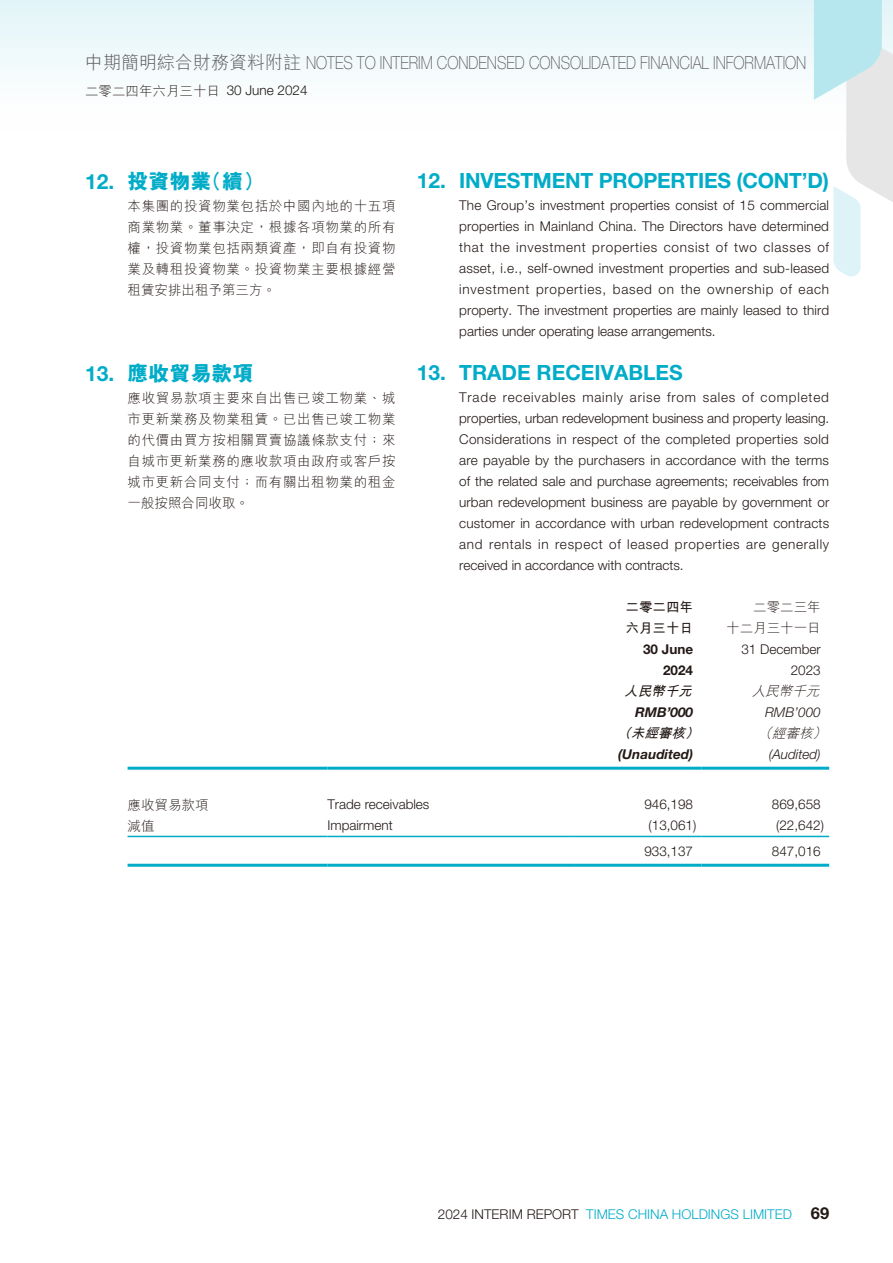
<style>
.page{position:relative;width:893px;height:1263px;background:#fff}
.page>*{position:absolute;margin:0;border:0;box-sizing:border-box;transform-origin:0 0}
.t1{font:700 21px "Helvetica Neue LT Std";letter-spacing:-.01em;color:#00acc8}
.t2{font:800 21px "M Hei HK";color:#00acc8}
.t3{font:100 18px "Helvetica Neue LT Std";color:#595857;scale:.83 1}
.t4{font:300 13.5px/21px "Helvetica Neue LT Std";color:#231916;text-align:justify}
.t5{font:300 13.5px/21px "M Hei HK";letter-spacing:.045em;color:#231916;text-align:justify}
.t6{font:300 13.5px "Helvetica Neue LT Std";color:#00acc8}
.t7{font:300 13.5px/21px "M Hei HK";color:#231916;text-align:right}
.t8{font:italic 700 13.5px "Helvetica Neue LT Std";color:#231916}
.t9{font:italic 300 13.5px "Helvetica Neue LT Std";color:#231916}
.t10{font:italic 700 13.5px "M Hei HK";color:#231916}
.t11{font:700 13.5px/21px "M Hei HK";color:#231916}
.t12{font:700 13.5px/21px "Helvetica Neue LT Std";color:#231916;text-align:right}
.t13{font:italic 300 13.5px "M Hei HK";color:#231916}
.s1{font-family:"M Hei HK";font-weight:300}
.s2{font-family:"Helvetica Neue LT Std"}
.s3{font-family:"Helvetica Neue LT Std";font-weight:700}
.s4{color:#231916}
.s5{font-weight:700;font-size:16.5px;color:#231916}
</style>
<div class="page">
<div style="left:0;top:0;width:893px;height:133px;background:linear-gradient(to bottom,#e2f5f8,#fff)"></div>
<hr style="left:0;top:0;width:1px;height:133px;background:#ddf3f7">
<svg style="left:814px;top:0;width:79px;height:277px"></svg>
<hr style="left:128px;top:767px;width:199px;height:3px;background:#00acc8">
<hr style="left:327px;top:767px;width:247px;height:3px;background:#00acc8">
<hr style="left:574px;top:767px;width:128px;height:3px;background:#00acc8">
<hr style="left:702px;top:767px;width:127px;height:3px;background:#00acc8">
<hr style="left:128px;top:836px;width:199px;height:1px;background:#00acc8">
<hr style="left:327px;top:836px;width:247px;height:1px;background:#00acc8">
<hr style="left:574px;top:836px;width:128px;height:1px;background:#00acc8">
<hr style="left:702px;top:836px;width:127px;height:1px;background:#00acc8">
<hr style="left:128px;top:864px;width:199px;height:3px;background:#00acc8">
<hr style="left:327px;top:864px;width:247px;height:3px;background:#00acc8">
<hr style="left:574px;top:864px;width:128px;height:3px;background:#00acc8">
<hr style="left:702px;top:864px;width:127px;height:3px;background:#00acc8">
<h2 class="t3" style="left:85px;top:53px;width:871px"><span class="s1">中期簡明綜合財務資料附註</span> NOTES TO INTERIM CONDENSED CONSOLIDATED FINANCIAL INFORMATION</h2>
<p class="t7" style="left:85px;top:80px;width:224px">二零二四年六月三十日 <span class="s2">30 June 2024</span></p>
<h1 class="t2" style="left:85px;top:167px;width:181px"><span class="s3">12.</span> 投資物業（續）</h1>
<p class="t5" style="left:128px;top:195px;width:269px">本集團的投資物業包括於中國內地的十五項商業物業。董事決定，根據各項物業的所有權，投資物業包括兩類資產，即自有投資物業及轉租投資物業。投資物業主要根據經營租賃安排出租予第三方。</p>
<h1 class="t2" style="left:85px;top:359px;width:170px"><span class="s3">13.</span> 應收貿易款項</h1>
<p class="t5" style="left:128px;top:387px;width:269px">應收貿易款項主要來自出售已竣工物業、城市更新業務及物業租賃。已出售已竣工物業的代價由買方按相關買賣協議條款支付；來自城市更新業務的應收款項由政府或客戶按城市更新合同支付；而有關出租物業的租金一般按照合同收取。</p>
<h1 class="t1" style="left:417px;top:167px;width:414px">12. INVESTMENT PROPERTIES (CONT’D)</h1>
<p class="t4" style="left:459px;top:194px;width:371px">The Group’s investment properties consist of 15 commercial properties in Mainland China. The Directors have determined that the investment properties consist of two classes of asset, i.e., self-owned investment properties and sub-leased investment properties, based on the ownership of each property. The investment properties are mainly leased to third parties under operating lease arrangements.</p>
<h1 class="t1" style="left:417px;top:359px;width:268px">13. TRADE RECEIVABLES</h1>
<p class="t4" style="left:459px;top:386px;width:372px">Trade receivables mainly arise from sales of completed properties, urban redevelopment business and property leasing.<br>Considerations in respect of the completed properties sold are payable by the purchasers in accordance with the terms of the related sale and purchase agreements; receivables from urban redevelopment business are payable by government or customer in accordance with urban redevelopment contracts and rentals in respect of leased properties are generally received in accordance with contracts.</p>
<p class="t11" style="left:626px;top:596px;width:69px">二零二四年六月三十日</p>
<p class="t7" style="left:726px;top:596px;width:96px">二零二三年<br>十二月三十一日</p>
<p class="t12" style="left:643px;top:638px;width:52px">30 June<br>2024</p>
<p class="t4" style="left:741px;top:638px;width:81px;text-align:right">31 December<br>2023</p>
<p class="t10" style="left:624px;top:682px;width:74px">人民幣千元</p>
<p class="t13" style="left:752px;top:682px;width:74px">人民幣千元</p>
<p class="t8" style="left:635px;top:704px;width:60px">RMB’000</p>
<p class="t9" style="left:765px;top:704px;width:57px">RMB’000</p>
<p class="t10" style="left:617px;top:724px;width:87px">（未經審核）</p>
<p class="t13" style="left:758px;top:724px;width:74px">（經審核）</p>
<p class="t8" style="left:618px;top:746px;width:76px">(Unaudited)</p>
<p class="t9" style="left:769px;top:746px;width:53px">(Audited)</p>
<p class="t5" style="left:128px;top:794px;width:82px">應收貿易款項</p>
<p class="t4" style="left:327px;top:794px;width:104px">Trade receivables</p>
<p class="t4" style="left:644px;top:794px;width:50px">946,198</p>
<p class="t4" style="left:772px;top:794px;width:50px">869,658</p>
<p class="t5" style="left:128px;top:815px;width:28px">減值</p>
<p class="t4" style="left:327px;top:815px;width:67px">Impairment</p>
<p class="t4" style="left:649px;top:815px;width:49px">(13,061)</p>
<p class="t4" style="left:776px;top:815px;width:49px">(22,642)</p>
<p class="t4" style="left:644px;top:840px;width:50px">933,137</p>
<p class="t4" style="left:772px;top:840px;width:50px">847,016</p>
<p class="t6" style="left:438px;top:1206px;width:393px"><span class="s4">2024 INTERIM REPORT</span> TIMES CHINA HOLDINGS LIMITED <span class="s5">69</span></p>
</div>
